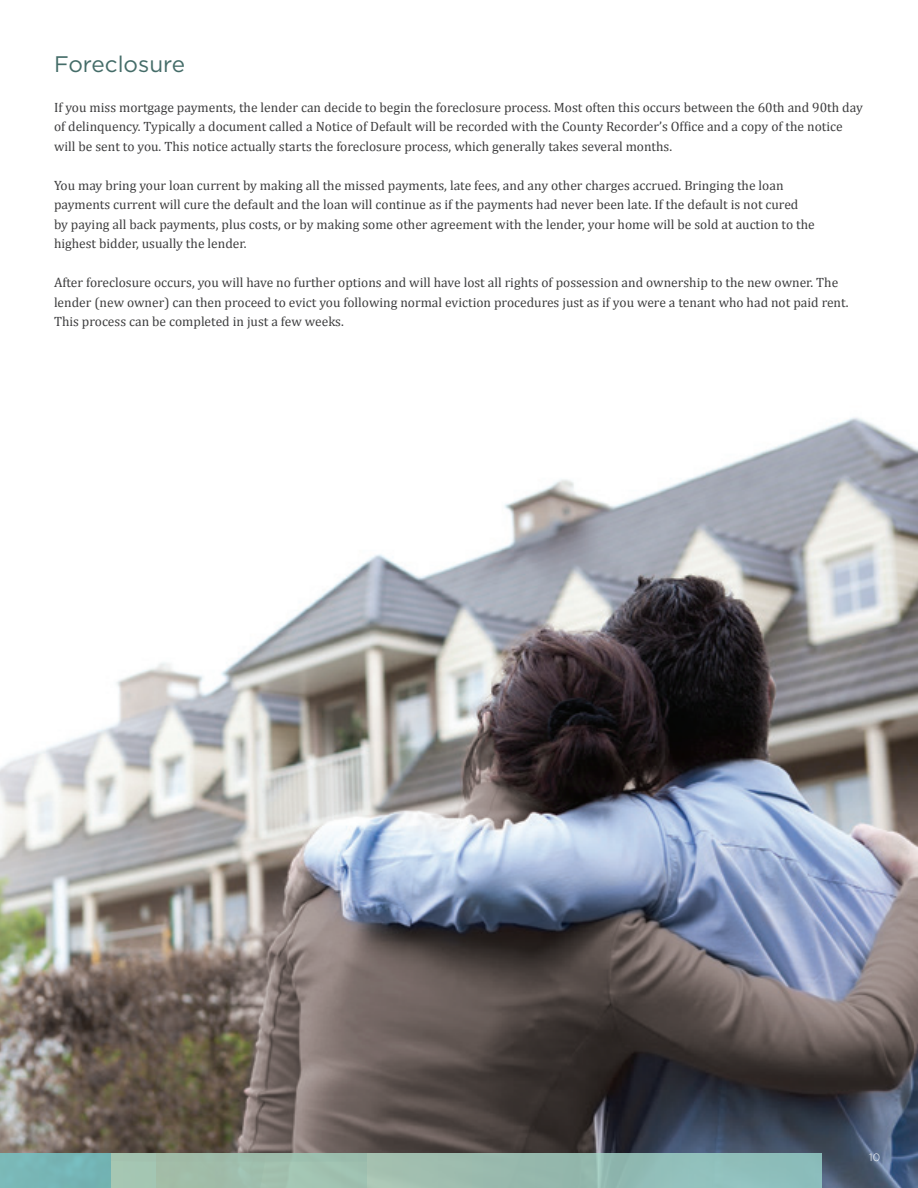
<style>
.page{position:relative;width:918px;height:1188px;background:#fff}
.page>*{position:absolute;margin:0;border:0;box-sizing:border-box;transform-origin:0 0}
.t1{font:22.5px "Gotham";color:#446c68}
.t2{font:13.5px/19.5px "Cambria";color:#3e3e3f}
.t3{font:300 10.5px "Gotham";color:#fff}
</style>
<div class="page">
<img style="left:0;top:417px;width:918px;height:771px">
<div style="left:0;top:1153px;width:111px;height:35px;background:#76b6b6"></div>
<div style="left:111px;top:1153px;width:711px;height:35px;background:linear-gradient(to right,#a7c0a9,#8cbbb9)"></div>
<h1 class="t1" style="left:54px;top:50px;width:133px">Foreclosure</h1>
<p class="t2" style="left:54px;top:97px;width:810px">If you miss mortgage payments, the lender can decide to begin the foreclosure process. Most often this occurs between the 60th and 90th day of delinquency. Typically a document called a Notice of Default will be recorded with the County Recorder’s Office and a copy of the notice will be sent to you. This notice actually starts the foreclosure process, which generally takes several months.</p>
<p class="t2" style="left:54px;top:175px;width:762px">You may bring your loan current by making all the missed payments, late fees, and any other charges accrued. Bringing the loan payments current will cure the default and the loan will continue as if the payments had never been late. If the default is not cured by paying all back payments, plus costs, or by making some other agreement with the lender, your home will be sold at auction to the highest bidder, usually the lender.</p>
<p class="t2" style="left:54px;top:273px;width:796px">After foreclosure occurs, you will have no further options and will have lost all rights of possession and ownership to the new owner. The lender (new owner) can then proceed to evict you following normal eviction procedures just as if you were a tenant who had not paid rent.<br>This process can be completed in just a few weeks.</p>
<p class="t3" style="left:869px;top:1152px;width:12px">10</p>
</div>
